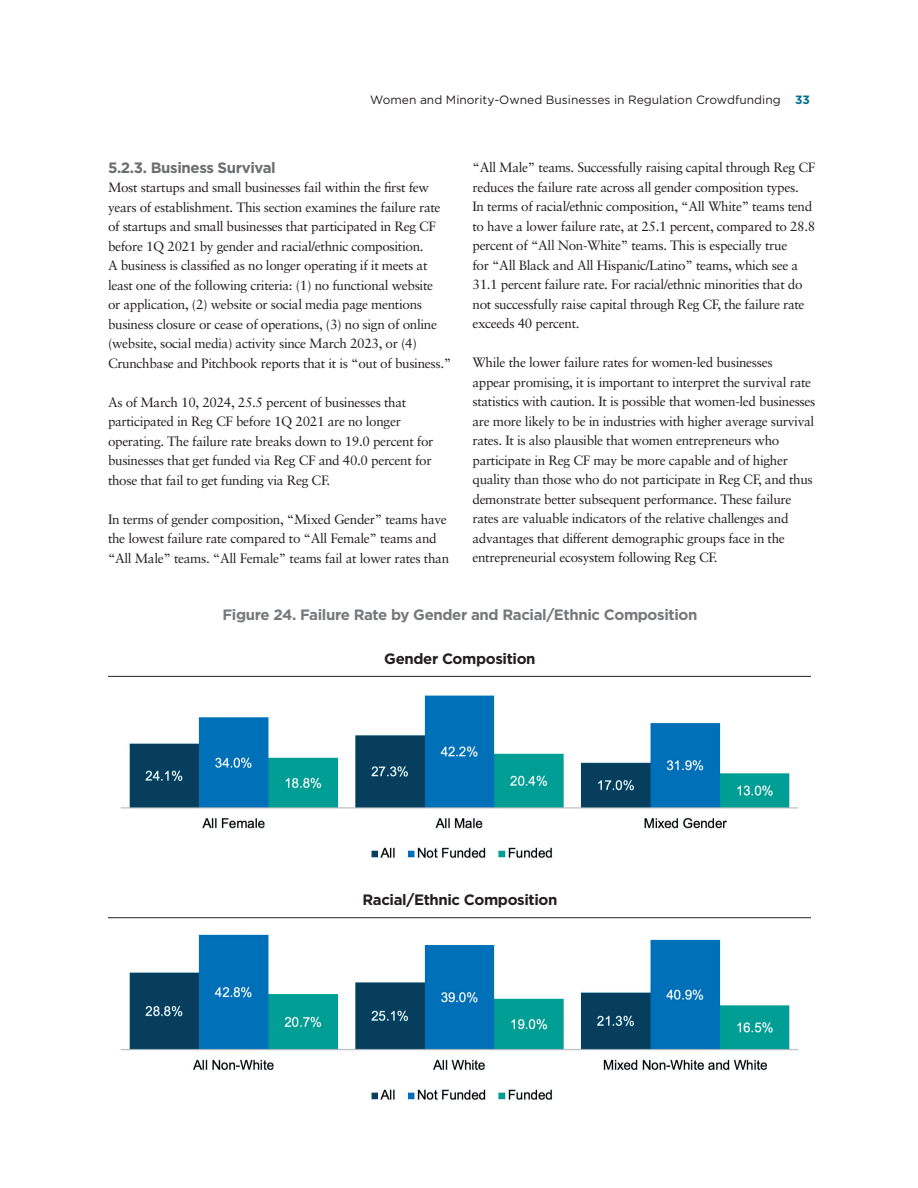
<style>
.page{position:relative;width:918px;height:1188px;background:#fff}
.page>*{position:absolute;margin:0;border:0;box-sizing:border-box;transform-origin:0 0}
.Heading_2{font:700 15px "Gotham";letter-spacing:-.025em;color:#76787b}
.Heading_2-2{font:700 15px "Gotham";letter-spacing:-.025em;color:#231f20}
.Heading_2-3{font:700 15px "Gotham";letter-spacing:-.025em;color:#6c6d70}
.Body_Text{font:13.5px/19.5px "Sabon LT Pro";letter-spacing:-.025em;color:#231f20}
.t1{font:12px "Gotham";color:#231f20}
.s1{font-weight:700;color:#006e8c}
</style>
<div class="page">
<img style="left:120px;top:695px;width:679px;height:163px">
<hr style="left:108px;top:676px;width:703px;height:1px;background:#231f20">
<img style="left:120px;top:934px;width:679px;height:166px">
<hr style="left:108px;top:917px;width:703px;height:1px;background:#231f20">
<p class="t1" style="left:370px;top:92px;width:441px">Women and Minority-Owned Businesses in Regulation Crowdfunding <span class="s1">33</span></p>
<p class="Heading_2-3" style="left:108px;top:159px;width:169px">5.2.3. Business Survival</p>
<p class="Body_Text" style="left:108px;top:178px;width:345px">Most startups and small businesses fail within the first few years of establishment. This section examines the failure rate of startups and small businesses that participated in Reg CF before 1Q 2021 by gender and racial/ethnic composition.<br>A business is classified as no longer operating if it meets at least one of the following criteria: (1) no functional website<br>or application, (2) website or social media page mentions business closure or cease of operations, (3) no sign of online (website, social media) activity since March 2023, or (4)<br>Crunchbase and Pitchbook reports that it is “out of business.”</p>
<p class="Body_Text" style="left:108px;top:392px;width:327px">As of March 10, 2024, 25.5 percent of businesses that participated in Reg CF before 1Q 2021 are no longer operating. The failure rate breaks down to 19.0 percent for businesses that get funded via Reg CF and 40.0 percent for those that fail to get funding via Reg CF.</p>
<p class="Body_Text" style="left:108px;top:509px;width:343px">In terms of gender composition, “Mixed Gender” teams have the lowest failure rate compared to “All Female” teams and “All Male” teams. “All Female” teams fail at lower rates than</p>
<p class="Body_Text" style="left:472px;top:158px;width:344px">“All Male” teams. Successfully raising capital through Reg CF reduces the failure rate across all gender composition types.</p>
<p class="Body_Text" style="left:472px;top:197px;width:344px">In terms of racial/ethnic composition, “All White” teams tend to have a lower failure rate, at 25.1 percent, compared to 28.8 percent of “All Non-White” teams. This is especially true<br>for “All Black and All Hispanic/Latino” teams, which see a 31.1 percent failure rate. For racial/ethnic minorities that do not successfully raise capital through Reg CF, the failure rate exceeds 40 percent.</p>
<p class="Body_Text" style="left:472px;top:353px;width:344px">While the lower failure rates for women-led businesses<br>appear promising, it is important to interpret the survival rate statistics with caution. It is possible that women-led businesses are more likely to be in industries with higher average survival rates. It is also plausible that women entrepreneurs who participate in Reg CF may be more capable and of higher quality than those who do not participate in Reg CF, and thus demonstrate better subsequent performance. These failure rates are valuable indicators of the relative challenges and advantages that different demographic groups face in the entrepreneurial ecosystem following Reg CF.</p>
<p class="Heading_2" style="left:223px;top:606px;width:476px">Figure 24. Failure Rate by Gender and Racial/Ethnic Composition</p>
<p class="Heading_2-2" style="left:384px;top:650px;width:153px">Gender Composition</p>
<p class="Heading_2-2" style="left:362px;top:891px;width:197px">Racial/Ethnic Composition</p>
</div>
